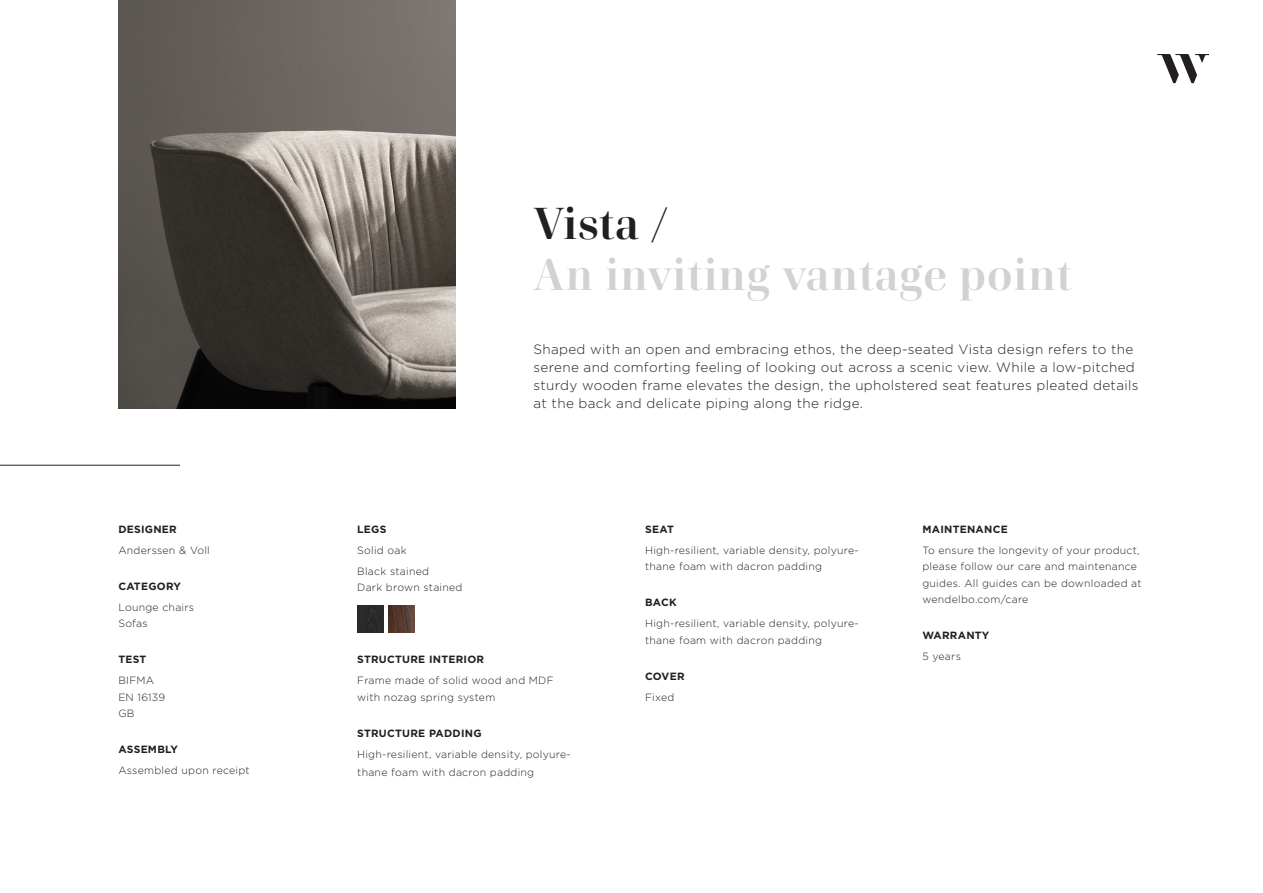
<style>
.page{position:relative;width:1263px;height:893px;background:#fff}
.page>*{position:absolute;margin:0;border:0;box-sizing:border-box;transform-origin:0 0}
.t1{font:700 45px "Cardillac";letter-spacing:.025em;color:#d1d2d4}
.t2{font:700 45px "Cardillac";letter-spacing:.02em;color:#231f20}
.t3{font:300 13.5px/18px "Gotham";letter-spacing:.025em;color:#231f20}
.t4{font:300 10.5px/16.5px "Gotham";letter-spacing:.025em;color:#231f20}
.t5{font:700 10.5px "Gotham";letter-spacing:.025em;color:#231f20}
</style>
<div class="page">
<svg style="left:1157px;top:54px;width:52px;height:29px"></svg>
<img style="left:118px;top:0;width:338px;height:408px">
<hr style="left:0;top:465px;width:180px;height:1px;background:#231f20">
<img style="left:357px;top:606px;width:27px;height:26px">
<img style="left:388px;top:606px;width:27px;height:26px">
<p class="t5" style="left:118px;top:523px;width:60px">DESIGNER</p>
<p class="t4" style="left:118px;top:542px;width:93px">Anderssen &amp; Voll</p>
<p class="t5" style="left:118px;top:580px;width:64px">CATEGORY</p>
<p class="t4" style="left:118px;top:599px;width:77px">Lounge chairs<br>Sofas</p>
<p class="t5" style="left:118px;top:653px;width:29px">TEST</p>
<p class="t4" style="left:118px;top:672px;width:48px">BIFMA<br>EN 16139<br>GB</p>
<p class="t5" style="left:118px;top:743px;width:61px">ASSEMBLY</p>
<p class="t4" style="left:118px;top:762px;width:133px">Assembled upon receipt</p>
<h1 class="t2" style="left:533px;top:195px;width:137px">Vista /</h1>
<h1 class="t1" style="left:533px;top:246px;width:540px">An inviting vantage point</h1>
<p class="t3" style="left:533px;top:340px;width:607px">Shaped with an open and embracing ethos, the deep-seated Vista design refers to the serene and comforting feeling of looking out across a scenic view. While a low-pitched sturdy wooden frame elevates the design, the upholstered seat features pleated details at the back and delicate piping along the ridge.</p>
<p class="t5" style="left:357px;top:523px;width:31px">LEGS</p>
<p class="t4" style="left:357px;top:539px;width:73px;line-height:21px">Solid oak<br>Black stained</p>
<p class="t4" style="left:357px;top:579px;width:107px">Dark brown stained</p>
<p class="t5" style="left:357px;top:653px;width:128px">STRUCTURE INTERIOR</p>
<p class="t4" style="left:357px;top:672px;width:198px">Frame made of solid wood and MDF with nozag spring system</p>
<p class="t5" style="left:357px;top:727px;width:126px">STRUCTURE PADDING</p>
<p class="t4" style="left:357px;top:745px;width:215px;line-height:18px">High-resilient, variable density, polyure&shy;thane foam with dacron padding</p>
<p class="t5" style="left:645px;top:523px;width:30px">SEAT</p>
<p class="t4" style="left:645px;top:542px;width:215px">High-resilient, variable density, polyure&shy;thane foam with dacron padding</p>
<p class="t5" style="left:645px;top:596px;width:33px">BACK</p>
<p class="t4" style="left:645px;top:615px;width:215px">High-resilient, variable density, polyure&shy;thane foam with dacron padding</p>
<p class="t5" style="left:645px;top:670px;width:41px">COVER</p>
<p class="t4" style="left:645px;top:689px;width:31px">Fixed</p>
<p class="t5" style="left:922px;top:523px;width:87px">MAINTENANCE</p>
<p class="t4" style="left:922px;top:542px;width:221px">To ensure the longevity of your product, please follow our care and maintenance guides. All guides can be downloaded at wendelbo.com/care</p>
<p class="t5" style="left:922px;top:629px;width:69px">WARRANTY</p>
<p class="t4" style="left:922px;top:648px;width:40px">5 years</p>
</div>
